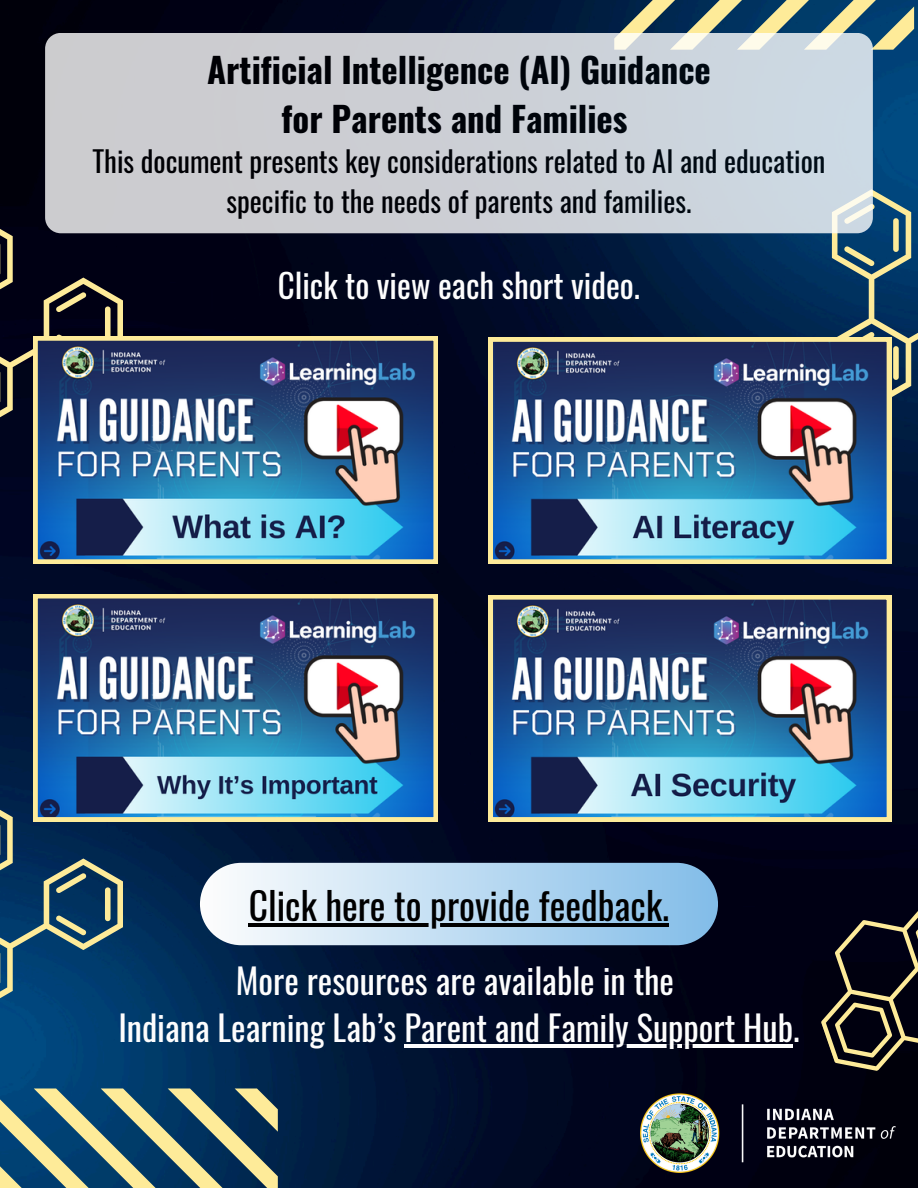
<style>
.page{position:relative;width:918px;height:1188px;background:#fff}
.page>*{position:absolute;margin:0;border:0;box-sizing:border-box;transform-origin:0 0}
.t1{font:37.5px "Oswald";color:#000}
.t2{font:700 34.65px/48.3px "Oswald";color:#000;text-align:center}
.t3{font:34.5px/47.2px "Oswald";color:#fdfdfd;text-align:center}
.t4{font:33px "Oswald";color:#fdfdfd}
.t5{font:28.65px/39.3px "Oswald";color:#000;text-align:center}
</style>
<div class="page">
<img style="left:0;top:0;width:918px;height:1188px">
<svg style="left:0;top:213px;width:122px;height:220px;background:#1f1d25"></svg>
<svg style="left:832px;top:189px;width:86px;height:220px;background:#395d70"></svg>
<svg style="left:0;top:794px;width:122px;height:220px;background:#1f4a6a"></svg>
<svg style="left:614px;top:0;width:300px;height:50px;background:#567274"></svg>
<svg style="left:0;top:1088px;width:278px;height:100px;background:#557377"></svg>
<svg style="left:781px;top:835px;width:137px;height:248px;background:#13111c"></svg>
<img style="left:641px;top:1088px;width:255px;height:85px">
<div style="left:45px;top:33px;width:828px;height:200px;background:linear-gradient(to right,#cbc9cb,#ced9e2);border-radius:16px"></div>
<div style="left:200px;top:863px;width:518px;height:82px;background:linear-gradient(to right,#f8f8f8,#7fb8e3);border-radius:41px"></div>
<hr style="left:249px;top:924px;width:420px;height:3px;background:#000">
<img style="left:33px;top:336px;width:405px;height:227px">
<img style="left:489px;top:337px;width:402px;height:226px">
<img style="left:489px;top:595px;width:402px;height:226px">
<img style="left:33px;top:594px;width:405px;height:227px">
<hr style="left:404px;top:1045px;width:389px;height:3px;background:#fdfdfd">
<p class="t2" style="left:207px;top:45px;width:505px">Artificial Intelligence (AI) Guidance for Parents and Families</p>
<p class="t5" style="left:92px;top:141px;width:735px">This document presents key considerations related to AI and education specific to the needs of parents and families.</p>
<p class="t4" style="left:278px;top:260px;width:364px">Click to view each short video.</p>
<p class="t1" style="left:249px;top:877px;width:422px">Click here to provide feedback.</p>
<p class="t3" style="left:118px;top:956px;width:683px">More resources are available in the<br>Indiana Learning Lab’s Parent and Family Support Hub.</p>
</div>
